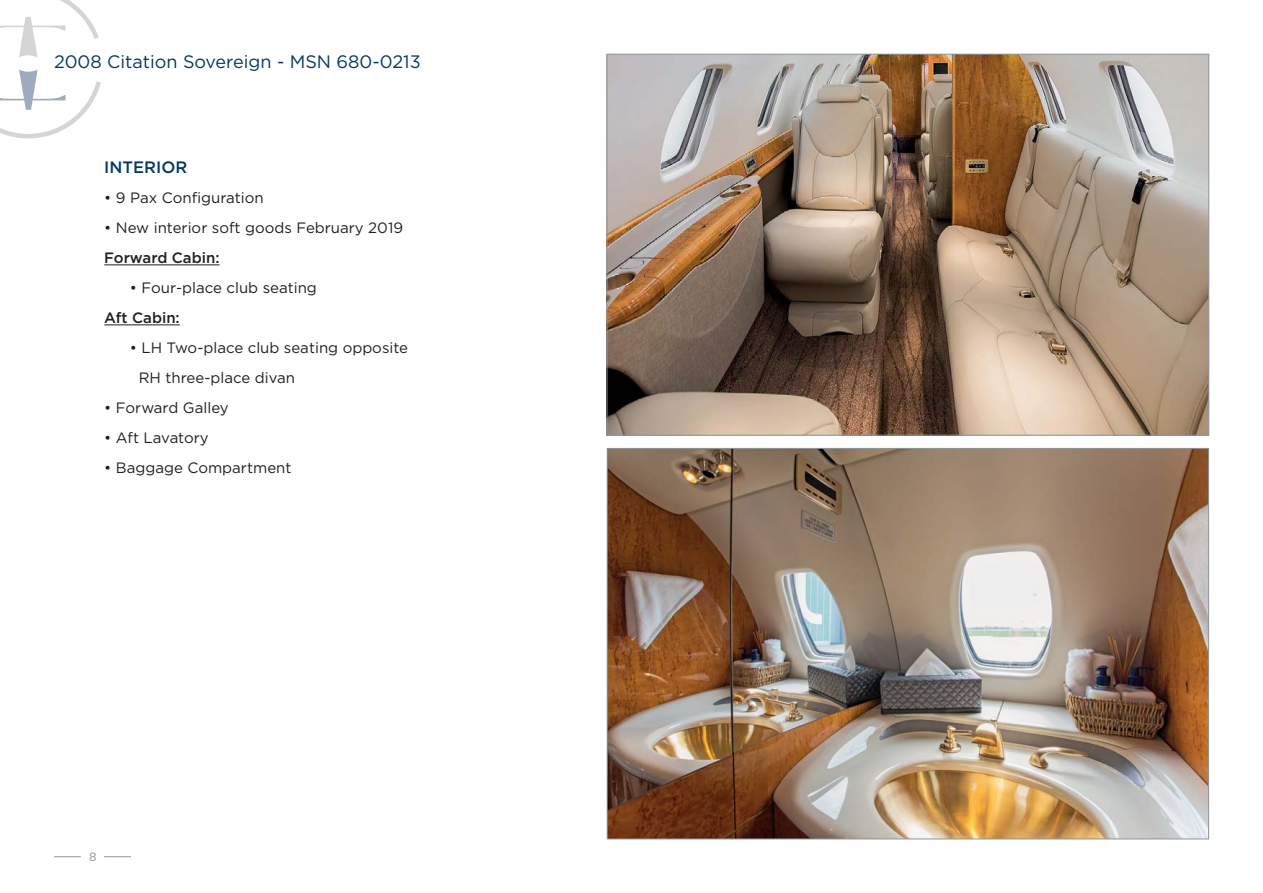
<style>
.page{position:relative;width:1263px;height:893px;background:#fff}
.page>*{position:absolute;margin:0;border:0;box-sizing:border-box;transform-origin:0 0}
.t1{font:18px "Gotham";color:#043a60}
.t2{font:500 16.5px "Gotham";color:#043a60}
.t3{font:15px/30px "Gotham";color:#231f20}
.t4{font:500 15px "Gotham";color:#231f20}
.t5{font:12px "Gotham";color:#909599}
</style>
<div class="page">
<svg style="left:0;top:0;width:101px;height:139px"></svg>
<svg style="left:54px;top:856px;width:27px;height:1px"></svg>
<svg style="left:104px;top:856px;width:27px;height:1px"></svg>
<hr style="left:104px;top:265px;width:116px;height:1px;background:#231f20">
<hr style="left:104px;top:325px;width:76px;height:1px;background:#231f20">
<img style="left:609px;top:56px;width:598px;height:377px">
<img style="left:609px;top:450px;width:598px;height:387px">
<p class="t1" style="left:54px;top:54px;width:368px">2008 Citation Sovereign - MSN 680-0213</p>
<p class="t2" style="left:104px;top:160px;width:85px">INTERIOR</p>
<p class="t3" style="left:104px;top:184px;width:161px">• 9 Pax Configuration</p>
<p class="t3" style="left:104px;top:214px;width:300px">• New interior soft goods February 2019</p>
<p class="t4" style="left:104px;top:251px;width:117px">Forward Cabin:</p>
<p class="t3" style="left:130px;top:274px;width:189px">• Four-place club seating</p>
<p class="t4" style="left:104px;top:311px;width:77px">Aft Cabin:</p>
<p class="t3" style="left:139px;top:334px;width:271px;text-indent:-9px">• LH Two-place club seating opposite<br>RH three-place divan</p>
<p class="t3" style="left:104px;top:394px;width:126px">• Forward Galley</p>
<p class="t3" style="left:104px;top:424px;width:106px">• Aft Lavatory</p>
<p class="t3" style="left:104px;top:454px;width:189px">• Baggage Compartment</p>
<p class="t5" style="left:89px;top:852px;width:9px">8</p>
</div>
